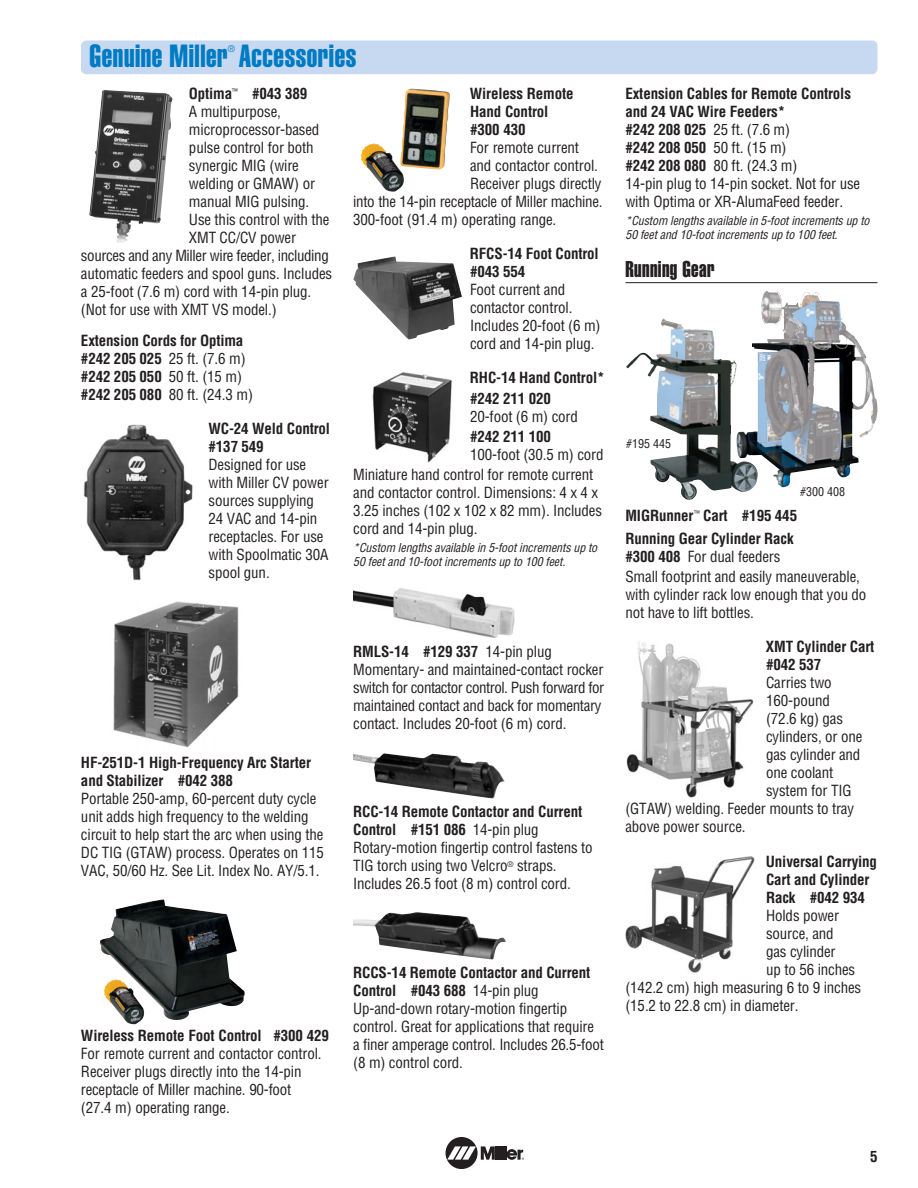
<style>
.page{position:relative;width:918px;height:1188px;background:#fff}
.page>*{position:absolute;margin:0;border:0;box-sizing:border-box;transform-origin:0 0}
.t1{font:31.5px "Helvetica Extra Compressed";letter-spacing:.02em;color:#007bc3}
.t2{font:22.5px "Helvetica Extra Compressed";letter-spacing:.02em;color:#231f20}
.t3{font:condensed 15px/18px "Helvetica";letter-spacing:-.01em;color:#231f20}
.t4{font:700 condensed 15px/18px "Helvetica";letter-spacing:-.01em;color:#231f20}
.t5{font:italic condensed 12px/14.4px "Helvetica";color:#231f20}
.t6{font:condensed 12px "Helvetica";color:#231f20}
.t7{font:condensed 9px "Helvetica";color:#007bc3}
.s1{font-weight:400}
.s2{font-weight:700}
</style>
<div class="page">
<div style="left:446px;top:1137px;width:32px;height:32px;background:#231f20;border-radius:50%"></div>
<hr style="left:499px;top:1146px;width:3px;height:14px;background:#231f20">
<hr style="left:503px;top:1146px;width:3px;height:14px;background:#231f20">
<svg style="left:447px;top:1146px;width:52px;height:14px"></svg>
<svg style="left:506px;top:1149px;width:18px;height:11px"></svg>
<img style="left:755px;top:291px;width:118px;height:140px">
<hr style="left:625px;top:282px;width:253px;height:1px;background:#231f20">
<img style="left:353px;top:912px;width:153px;height:47px">
<img style="left:626px;top:641px;width:128px;height:157px">
<img style="left:625px;top:856px;width:130px;height:117px">
<img style="left:626px;top:318px;width:129px;height:182px">
<img style="left:353px;top:753px;width:152px;height:45px">
<img style="left:353px;top:588px;width:162px;height:50px">
<img style="left:372px;top:372px;width:80px;height:91px">
<img style="left:353px;top:257px;width:109px;height:82px">
<img style="left:113px;top:601px;width:126px;height:147px">
<img style="left:83px;top:424px;width:110px;height:157px">
<img style="left:100px;top:899px;width:145px;height:125px">
<img style="left:361px;top:89px;width:89px;height:103px">
<img style="left:89px;top:90px;width:83px;height:153px">
<div style="left:81px;top:40px;width:796px;height:34px;background:#c6d9f0;border-radius:5px"></div>
<h1 class="t1" style="left:90px;top:45px;width:268px">Genuine Miller Accessories</h1>
<p class="t7" style="left:228px;top:46px;width:9px">®</p>
<p class="t4" style="left:189px;top:86px;width:120px">Optima<sup>™</sup> #043 389</p>
<p class="t3" style="left:189px;top:104px;width:94px">A multipurpose,</p>
<p class="t3" style="left:189px;top:122px;width:132px">microprocessor-based</p>
<p class="t3" style="left:189px;top:140px;width:126px">pulse control for both</p>
<p class="t3" style="left:189px;top:158px;width:111px">synergic MIG (wire</p>
<p class="t3" style="left:189px;top:176px;width:128px">welding or GMAW) or</p>
<p class="t3" style="left:189px;top:194px;width:122px">manual MIG pulsing.</p>
<p class="t3" style="left:189px;top:212px;width:142px">Use this control with the</p>
<p class="t3" style="left:189px;top:230px;width:109px">XMT CC/CV power</p>
<p class="t3" style="left:81px;top:248px;width:249px">sources and any Miller wire feeder, including</p>
<p class="t3" style="left:81px;top:266px;width:253px">automatic feeders and spool guns. Includes</p>
<p class="t3" style="left:81px;top:284px;width:232px">a 25-foot (7.6 m) cord with 14-pin plug.</p>
<p class="t3" style="left:81px;top:302px;width:197px">(Not for use with XMT VS model.)</p>
<p class="t4" style="left:81px;top:333px;width:174px">Extension Cords for Optima #242 205 025 <span class="s1">25 ft. (7.6 m) </span>#242 205 050 <span class="s1">50 ft. (15 m) </span>#242 205 080 <span class="s1">80 ft. (24.3 m)</span></p>
<p class="t4" style="left:208px;top:421px;width:123px">WC-24 Weld Control #137 549</p>
<p class="t3" style="left:209px;top:457px;width:122px">Designed for use with Miller CV power sources supplying<br>24 VAC and 14-pin receptacles. For use with Spoolmatic 30A spool gun.</p>
<p class="t4" style="left:470px;top:86px;width:105px">Wireless Remote<br>Hand Control #300 430</p>
<p class="t3" style="left:470px;top:140px;width:110px">For remote current</p>
<p class="t3" style="left:470px;top:158px;width:129px">and contactor control.</p>
<p class="t3" style="left:470px;top:176px;width:133px">Receiver plugs directly</p>
<p class="t3" style="left:353px;top:194px;width:251px">into the 14-pin receptacle of Miller machine.</p>
<p class="t3" style="left:353px;top:212px;width:205px">300-foot (91.4 m) operating range.</p>
<p class="t4" style="left:470px;top:246px;width:130px">RFCS-14 Foot Control #043 554</p>
<p class="t3" style="left:470px;top:282px;width:132px">Foot current and contactor control.<br>Includes 20-foot (6 m) cord and 14-pin plug.</p>
<p class="t4" style="left:470px;top:369px;width:136px;line-height:20.1px">RHC-14 Hand Control* #242 211 020</p>
<p class="t3" style="left:470px;top:408px;width:109px">20-foot (6 m) cord</p>
<p class="t4" style="left:470px;top:428px;width:82px">#242 211 100</p>
<p class="t3" style="left:353px;top:445px;width:252px;line-height:20.1px;text-indent:117px">100-foot (30.5 m) cord<br>Miniature hand control for remote current</p>
<p class="t3" style="left:353px;top:485px;width:250px">and contactor control. Dimensions: 4 x 4 x<br>3.25 inches (102 x 102 x 82 mm). Includes cord and 14-pin plug.</p>
<p class="t5" style="left:353px;top:541px;width:248px">*Custom lengths available in 5-footincrements up to<br>50 feetand 10-footincrements up to 100 feet.</p>
<p class="t4" style="left:81px;top:755px;width:232px">HF-251D-1 High-Frequency Arc Starter and Stabilizer #042 388</p>
<p class="t3" style="left:81px;top:791px;width:245px">Portable 250-amp, 60-percent duty cycle unit adds high frequency to the welding circuit to help start the arc when using the DC TIG (GTAW) process. Operates on 115<br>VAC, 50/60 Hz. See Lit. Index No. AY/5.1.</p>
<p class="t3" style="left:353px;top:644px;width:252px"><span class="s2">RMLS-14 #129 337</span> 14-pin plug Momentary- and maintained-contact rocker switch for contactor control. Push forward for maintained contact and back for momentary contact. Includes 20-foot (6 m) cord.</p>
<p class="t3" style="left:353px;top:804px;width:241px"><span class="s2">RCC-14 Remote Contactor and Current Control #151 086</span> 14-pin plug Rotary-motion fingertip control fastens to TIG torch using two Velcro<sup>®</sup> straps.<br>Includes 26.5 foot (8 m) control cord.</p>
<p class="t4" style="left:81px;top:1028px;width:250px">Wireless Remote Foot Control #300 429</p>
<p class="t3" style="left:81px;top:1046px;width:242px">For remote current and contactor control.<br>Receiver plugs directly into the 14-pin receptacle of Miller machine. 90-foot (27.4 m) operating range.</p>
<p class="t3" style="left:353px;top:965px;width:252px"><span class="s2">RCCS-14 Remote Contactor and Current Control #043 688</span> 14-pin plug Up-and-down rotary-motion fingertip control. Great for applications that require a finer amperage control. Includes 26.5-foot (8 m) control cord.</p>
<p class="t3" style="left:625px;top:86px;width:236px"><span class="s2">Extension Cables for Remote Controls and 24 VAC Wire Feeders*<br>#242 208 025</span> 25 ft. (7.6 m)<br><span class="s2">#242 208 050</span> 50 ft. (15 m)<br><span class="s2">#242 208 080</span> 80 ft. (24.3 m)<br>14-pin plug to 14-pin socket. Not for use with Optima or XR-AlumaFeed feeder.</p>
<p class="t5" style="left:625px;top:214px;width:248px">*Custom lengths available in 5-footincrements up to<br>50 feetand 10-footincrements up to 100 feet.</p>
<h2 class="t2" style="left:625px;top:261px;width:91px">Running Gear</h2>
<p class="t6" style="left:626px;top:439px;width:46px">#195 445</p>
<p class="t6" style="left:800px;top:487px;width:46px">#300 408</p>
<p class="t4" style="left:625px;top:505px;width:173px;line-height:23.4px">MIGRunner<sup>™</sup> Cart #195 445<br>Running Gear Cylinder Rack</p>
<p class="t3" style="left:625px;top:548px;width:236px;line-height:20.1px"><span class="s2">#300 408</span> For dual feeders<br>Small footprint and easily maneuverable,</p>
<p class="t3" style="left:625px;top:587px;width:243px">with cylinder rack low enough that you do not have to lift bottles.</p>
<p class="t4" style="left:766px;top:639px;width:110px">XMT Cylinder Cart #042 537</p>
<p class="t3" style="left:766px;top:675px;width:67px">Carries two</p>
<p class="t3" style="left:766px;top:693px;width:65px">160-pound</p>
<p class="t3" style="left:766px;top:711px;width:78px">(72.6 kg) gas</p>
<p class="t3" style="left:766px;top:729px;width:98px">cylinders, or one</p>
<p class="t3" style="left:766px;top:747px;width:96px">gas cylinder and</p>
<p class="t3" style="left:766px;top:765px;width:69px">one coolant</p>
<p class="t3" style="left:766px;top:783px;width:87px">system for TIG</p>
<p class="t3" style="left:625px;top:801px;width:230px">(GTAW) welding. Feeder mounts to tray</p>
<p class="t3" style="left:625px;top:819px;width:122px">above power source.</p>
<p class="t4" style="left:766px;top:853px;width:113px">Universal Carrying<br>Cart and Cylinder<br>Rack #042 934</p>
<p class="t3" style="left:766px;top:907px;width:75px">Holds power</p>
<p class="t3" style="left:766px;top:925px;width:69px">source, and</p>
<p class="t3" style="left:766px;top:943px;width:71px">gas cylinder</p>
<p class="t3" style="left:766px;top:961px;width:91px">up to 56 inches</p>
<p class="t3" style="left:625px;top:979px;width:237px">(142.2 cm) high measuring 6 to 9 inches</p>
<p class="t3" style="left:625px;top:997px;width:175px">(15.2 to 22.8 cm) in diameter.</p>
<p class="t4" style="left:870px;top:1149px;width:9px">5</p>
</div>
